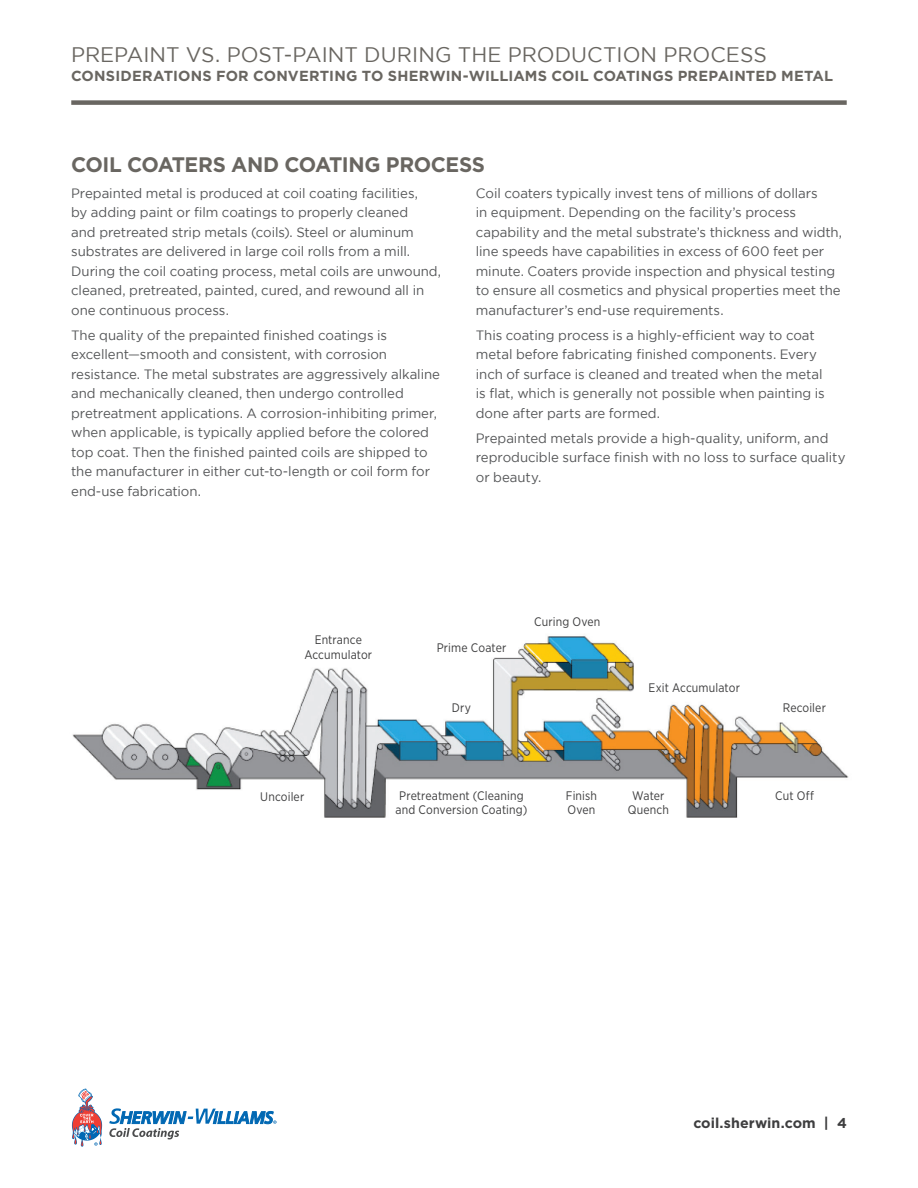
<style>
.page{position:relative;width:918px;height:1188px;background:#fff}
.page>*{position:absolute;margin:0;border:0;box-sizing:border-box;transform-origin:0 0}
.t1{font:21px "Gotham";color:#696661}
.t2{font:700 21px "Gotham";letter-spacing:-.02em;color:#696661}
.t3{font:700 14.55px "Gotham";letter-spacing:.015em;color:#696661}
.t4{font:700 14.25px "Gotham";letter-spacing:.005em;color:#3e3e3f}
.t5{font:13.5px/19.5px "Gotham";letter-spacing:-.005em;color:#545557}
.t6{font:12.45px/14.1px "Gotham Narrow";letter-spacing:.01em;color:#3e3e3f;text-align:center}
</style>
<div class="page">
<div style="left:71px;top:100px;width:776px;height:5px;background:#696661"></div>
<img style="left:72px;top:636px;width:777px;height:182px">
<svg style="left:72px;top:1089px;width:30px;height:58px"></svg>
<svg style="left:109px;top:1108px;width:168px;height:31px"></svg>
<h2 class="t1" style="left:71px;top:43px;width:697px">PREPAINT VS. POST-PAINT DURING THE PRODUCTION PROCESS</h2>
<p class="t3" style="left:71px;top:66px;width:764px">CONSIDERATIONS FOR CONVERTING TO SHERWIN-WILLIAMS COIL COATINGS PREPAINTED METAL</p>
<h3 class="t2" style="left:71px;top:151px;width:415px">COIL COATERS AND COATING PROCESS</h3>
<p class="t5" style="left:71px;top:183px;width:371px">Prepainted metal is produced at coil coating facilities,<br>by adding paint or film coatings to properly cleaned<br>and pretreated strip metals (coils). Steel or aluminum substrates are delivered in large coil rolls from a mill.<br>During the coil coating process, metal coils are unwound, cleaned, pretreated, painted, cured, and rewound all in one continuous process.</p>
<p class="t5" style="left:71px;top:325px;width:370px">The quality of the prepainted finished coatings is excellent—smooth and consistent, with corrosion resistance. The metal substrates are aggressively alkaline and mechanically cleaned, then undergo controlled pretreatment applications. A corrosion-inhibiting primer, when applicable, is typically applied before the colored top coat. Then the finished painted coils are shipped to the manufacturer in either cut-to-length or coil form for end-use fabrication.</p>
<p class="t5" style="left:476px;top:183px;width:368px">Coil coaters typically invest tens of millions of dollars<br>in equipment. Depending on the facility’s process capability and the metal substrate’s thickness and width, line speeds have capabilities in excess of 600 feet per minute. Coaters provide inspection and physical testing to ensure all cosmetics and physical properties meet the manufacturer’s end-use requirements.</p>
<p class="t5" style="left:476px;top:325px;width:351px">This coating process is a highly-efficient way to coat metal before fabricating finished components. Every inch of surface is cleaned and treated when the metal is flat, which is generally not possible when painting is done after parts are formed.</p>
<p class="t5" style="left:476px;top:428px;width:371px">Prepainted metals provide a high-quality, uniform, and reproducible surface finish with no loss to surface quality or beauty.</p>
<p class="t6" style="left:304px;top:633px;width:69px">Entrance<br>Accumulator</p>
<p class="t6" style="left:437px;top:640px;width:71px">Prime Coater</p>
<p class="t6" style="left:452px;top:701px;width:21px">Dry</p>
<p class="t6" style="left:534px;top:615px;width:68px">Curing Oven</p>
<p class="t6" style="left:649px;top:680px;width:93px">Exit Accumulator</p>
<p class="t6" style="left:783px;top:700px;width:45px">Recoiler</p>
<p class="t6" style="left:260px;top:790px;width:46px">Uncoiler</p>
<p class="t6" style="left:396px;top:788px;width:133px;text-align:left">Pretreatment (Cleaning and Conversion Coating)</p>
<p class="t6" style="left:566px;top:788px;width:33px;text-align:left">Finish<br>Oven</p>
<p class="t6" style="left:628px;top:788px;width:43px">Water<br>Quench</p>
<p class="t6" style="left:775px;top:788px;width:40px">Cut Off</p>
<p class="t4" style="left:693px;top:1113px;width:155px">coil.sherwin.com | 4</p>
</div>
